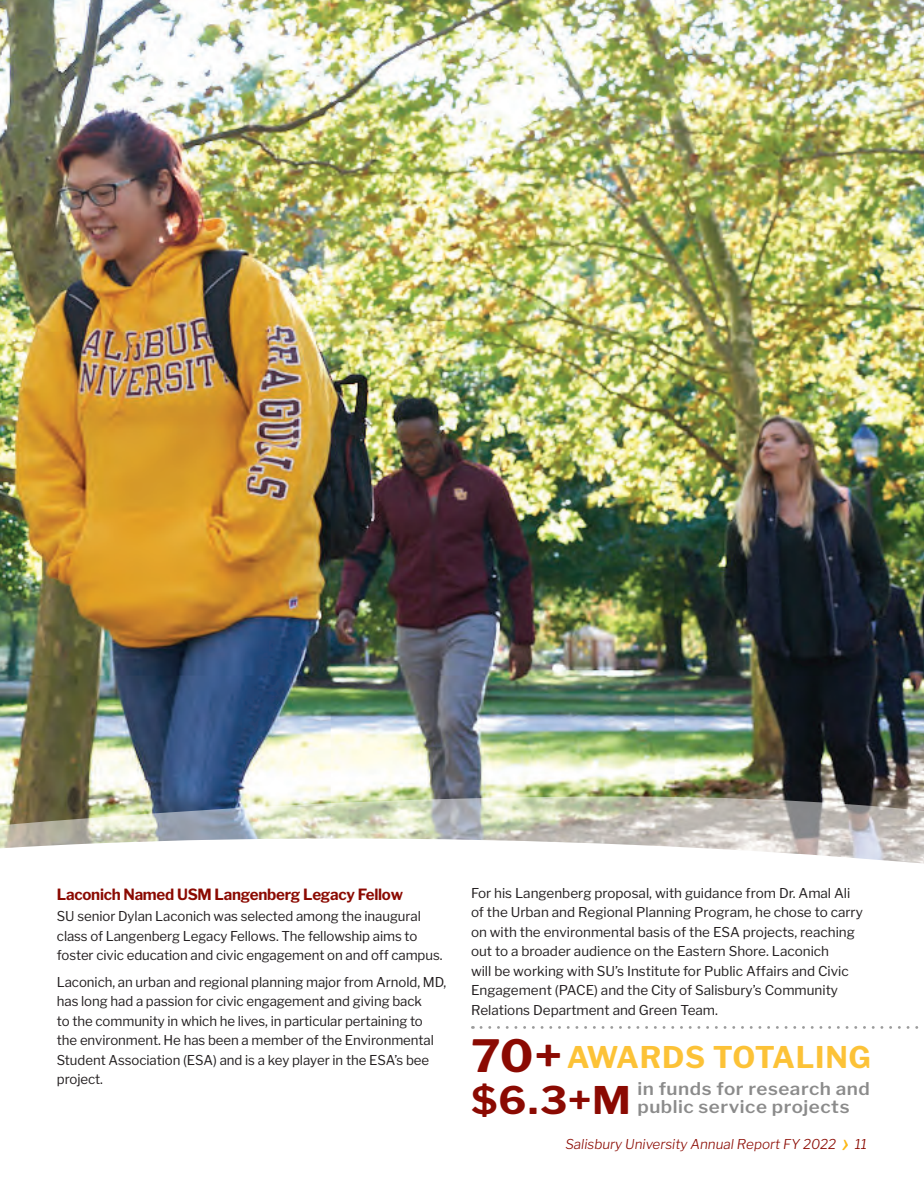
<style>
.page{position:relative;width:924px;height:1194px;background:#fff}
.page>*{position:absolute;margin:0;border:0;box-sizing:border-box;transform-origin:0 0}
.t1{font:700 37.8px "Libre Franklin";color:#8b0a02;scale:1.08 1}
.t2{font:700 29.7px "Libre Franklin";letter-spacing:.025em;color:#fcb814}
.t3{font:600 17.4px/18px "Libre Franklin";letter-spacing:.025em;color:#8b8b8b;scale:1.08 1}
.t4{font:700 15.3px "Libre Franklin";letter-spacing:-.015em;color:#8b0a02}
.t5{font:13.5px/19.5px "Libre Franklin";letter-spacing:-.005em;color:#231f20}
.t6{font:italic 300 13.5px "Libre Franklin";color:#8b0a02}
.s1{font-size:44.25px;color:#8b0a02}
.s2{font-weight:500;font-size:27px;color:#fcb814}
</style>
<div class="page">
<img style="left:0;top:0;width:924px;height:796px">
<img style="left:0;top:796px;width:924px;height:20px">
<svg style="left:0;top:816px;width:924px;height:213px"></svg>
<svg style="left:481px;top:1026px;width:443px;height:3px"></svg>
<p class="t4" style="left:57px;top:885px;width:348px">Laconich Named USM Langenberg Legacy Fellow</p>
<p class="t5" style="left:57px;top:907px;width:387px">SU senior Dylan Laconich was selected among the inaugural class of Langenberg Legacy Fellows. The fellowship aims to foster civic education and civic engagement on and off campus.</p>
<p class="t5" style="left:57px;top:972px;width:391px">Laconich, an urban and regional planning major from Arnold, MD, has long had a passion for civic engagement and giving back<br>to the community in which he lives, in particular pertaining to the environment. He has been a member of the Environmental Student Association (ESA) and is a key player in the ESA’s bee project.</p>
<p class="t5" style="left:471px;top:883px;width:393px">For his Langenberg proposal, with guidance from Dr. Amal Ali of the Urban and Regional Planning Program, he chose to carry on with the environmental basis of the ESA projects, reaching out to a broader audience on the Eastern Shore. Laconich<br>will be working with SU’s Institute for Public Affairs and Civic Engagement (PACE) and the City of Salisbury’s Community Relations Department and Green Team.</p>
<p class="t2" style="left:471px;top:1039px;width:401px"><span class="s1">70+</span> AWARDS TOTALING</p>
<p class="t1" style="left:471px;top:1077px;width:150px">$6.3+M</p>
<h4 class="t3" style="left:637px;top:1080px;width:217px">in funds for research and public service projects</h4>
<p class="t6" style="left:565px;top:1135px;width:303px">Salisbury University Annual Report FY 2022 <span class="s2">›</span> 11</p>
</div>
